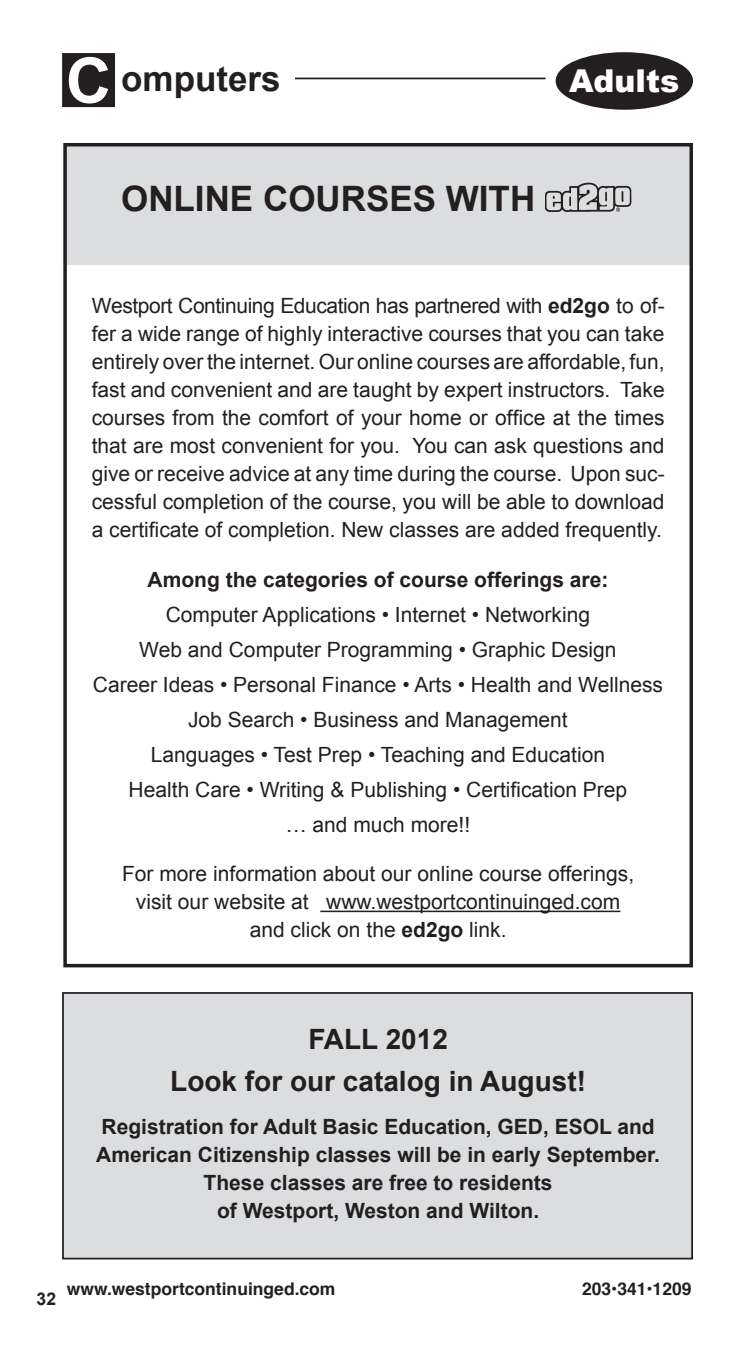
<style>
.page{position:relative;width:756px;height:1355px;background:#fff}
.page>*{position:absolute;margin:0;border:0;box-sizing:border-box;transform-origin:0 0}
.t1{font:700 35px "Arial";color:#231f20}
.t2{font:900 31.5px "Arial";color:#fff}
.t3{font:700 28px/41.5px "Arial";color:#231f20;text-align:center}
.t4{font:21px/28px "Arial";color:#231f20;text-align:center}
.t5{font:700 21px/28px "Arial";color:#231f20;text-align:center}
.t6{font:700 17.5px "Helvetica";color:#231f20}
.t7{font:700 17.5px "Arial";color:#231f20}
.s1{font-weight:700}
</style>
<div class="page">
<hr style="left:295px;top:78px;width:251px;height:1px;background:#231f20">
<div style="left:63px;top:54px;width:51px;height:52px;background:#231f20"></div>
<div style="left:62px;top:53px;width:53px;height:54px;border:2px solid #231f20"></div>
<svg style="left:69px;top:57px;width:39px;height:46px"></svg>
<div style="left:557px;top:54px;width:134px;height:54px;background:#231f20;border-radius:50%"></div>
<div style="left:556px;top:52px;width:137px;height:58px;border:4px solid #231f20;border-radius:50%"></div>
<div style="left:63px;top:143px;width:627px;height:121px;background:#dcdddf"></div>
<div style="left:63px;top:143px;width:630px;height:824px;border:4px solid #231f20"></div>
<img style="left:545px;top:183px;width:87px;height:29px">
<hr style="left:320px;top:910px;width:300px;height:2px;background:#231f20">
<div style="left:63px;top:993px;width:629px;height:265px;background:#dcdddf"></div>
<div style="left:62px;top:992px;width:631px;height:267px;border:2px solid #231f20"></div>
<h1 class="t1" style="left:121px;top:55px;width:161px">omputers</h1>
<h2 class="t2" style="left:569px;top:63px;width:112px">Adults</h2>
<h1 class="t1" style="left:121px;top:175px;width:416px">ONLINE COURSES WITH</h1>
<p class="t4" style="left:92px;top:291px;width:575px;text-align:justify">Westport Continuing Education has partnered with <span class="s1">ed2go</span> to of&shy;fer a wide range of highly interactive courses that you can take entirely over the internet. Our online courses are affordable, fun, fast and convenient and are taught by expert instructors. Take courses from the comfort of your home or office at the times that are most convenient for you. You can ask questions and give or receive advice at any time during the course. Upon suc&shy;cessful completion of the course, you will be able to download a certificate of completion. New classes are added frequently.</p>
<p class="t5" style="left:148px;top:566px;width:462px">Among the categories of course offerings are:</p>
<p class="t4" style="left:93px;top:597px;width:572px;line-height:35px">Computer Applications • Internet • Networking<br>Web and Computer Programming • Graphic Design<br>Career Ideas • Personal Finance • Arts • Health and Wellness Job Search • Business and Management<br>Languages • Test Prep • Teaching and Education<br>Health Care • Writing &amp; Publishing • Certification Prep<br>… and much more!!</p>
<p class="t4" style="left:122px;top:860px;width:514px">For more information about our online course offerings, visit our website at www.westportcontinuinged.com and click on the <span class="s1">ed2go</span> link.</p>
<h3 class="t3" style="left:170px;top:1019px;width:417px">FALL 2012<br>Look for our catalog in August!</h3>
<p class="t5" style="left:96px;top:1113px;width:565px">Registration for Adult Basic Education, GED, ESOL and American Citizenship classes will be in early September.<br>These classes are free to residents<br>of Westport, Weston and Wilton.</p>
<p class="t7" style="left:37px;top:1287px;width:21px">32</p>
<p class="t6" style="left:67px;top:1275px;width:270px">www.westportcontinuinged.com</p>
<p class="t6" style="left:582px;top:1275px;width:111px">203•341•1209</p>
</div>
